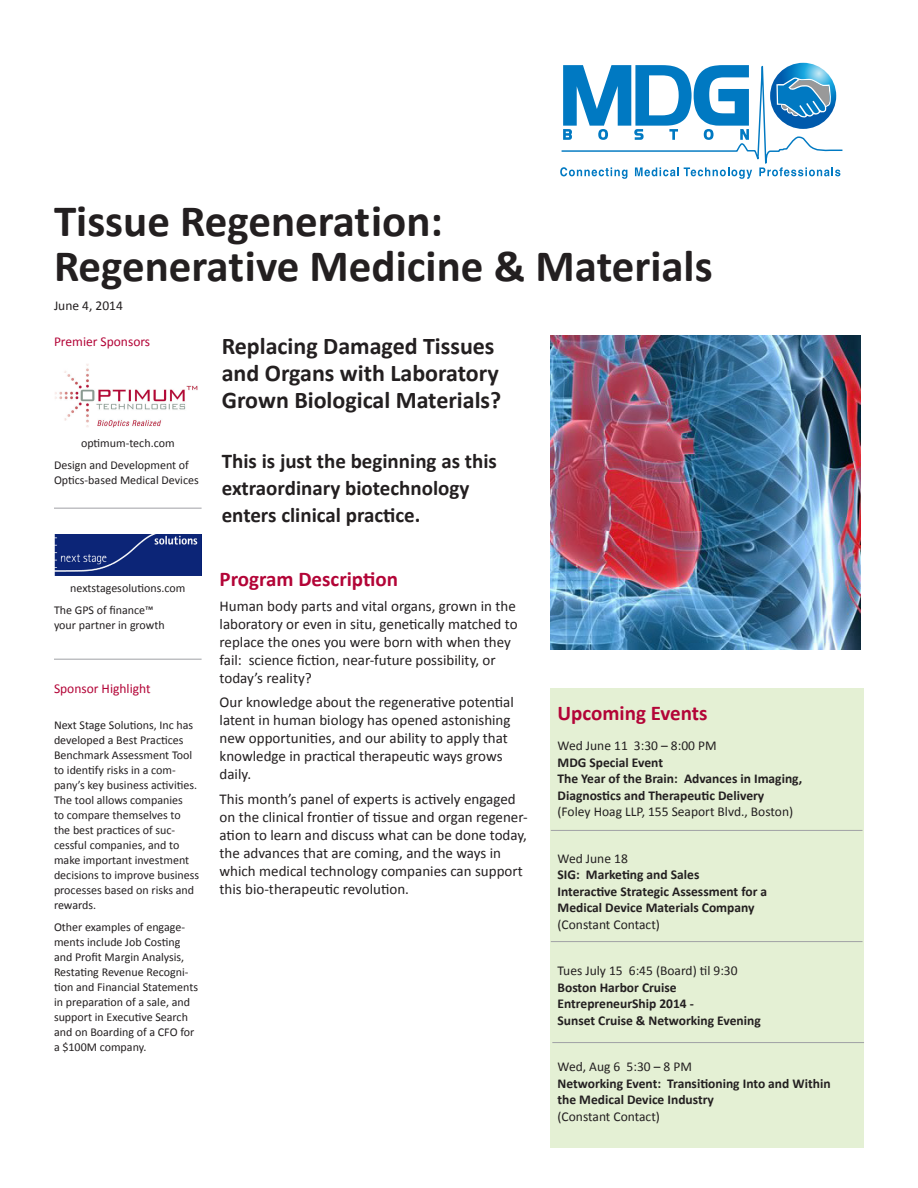
<style>
.page{position:relative;width:918px;height:1188px;background:#fff}
.page>*{position:absolute;margin:0;border:0;box-sizing:border-box;transform-origin:0 0}
.t1{font:700 45px/45px "Calibri";color:#231f20}
.t2{font:700 24px/27px "Calibri";color:#231f20}
.t3{font:700 21px/27px "Calibri";color:#231f20}
.t4{font:700 21px "Calibri";color:#b30437}
.t5{font:15px/18px "Calibri";color:#231f20}
.t6{font:700 13.5px/16.5px "Calibri";color:#231f20}
.t7{font:13.5px "Calibri";color:#231f20}
.t8{font:13.5px "Calibri";color:#b30437}
.t9{font:12px/15px "Calibri";color:#231f20}
</style>
<div class="page">
<svg style="left:560px;top:62px;width:283px;height:117px"></svg>
<img style="left:55px;top:364px;width:143px;height:63px">
<img style="left:54px;top:534px;width:148px;height:42px">
<div style="left:551px;top:689px;width:313px;height:459px;background:#e4f0d4"></div>
<hr style="left:54px;top:508px;width:148px;height:1px;background:#a0a1a5">
<hr style="left:54px;top:659px;width:148px;height:1px;background:#a0a1a5">
<hr style="left:551px;top:830px;width:312px;height:1px;background:#a0a1a5">
<hr style="left:551px;top:941px;width:312px;height:1px;background:#a0a1a5">
<img style="left:551px;top:336px;width:309px;height:314px">
<hr style="left:552px;top:1042px;width:312px;height:1px;background:#a0a1a5">
<h1 class="t1" style="left:54px;top:196px;width:660px">Tissue Regeneration:<br>Regenerative Medicine &amp; Materials</h1>
<p class="t7" style="left:54px;top:297px;width:70px">June 4, 2014</p>
<p class="t8" style="left:54px;top:333px;width:98px">Premier Sponsors</p>
<p class="t9" style="left:54px;top:432px;width:136px;line-height:21.8px;text-indent:27px">optimum-tech.com<br>Design and Development of</p>
<p class="t9" style="left:54px;top:472px;width:146px">Optics-based Medical Devices</p>
<p class="t9" style="left:54px;top:577px;width:133px;line-height:21.8px;text-indent:16px">nextstagesolutions.com<br>The GPS of finance™</p>
<p class="t9" style="left:54px;top:618px;width:112px">your partner in growth</p>
<p class="t8" style="left:54px;top:680px;width:98px">Sponsor Highlight</p>
<p class="t9" style="left:54px;top:718px;width:147px">Next Stage Solutions, Inc has developed a Best Practices<br>Benchmark Assessment Tool to identify risks in a com&shy;pany’s key business activities.<br>The tool allows companies<br>to compare themselves to the best practices of suc&shy;cessful companies, and to make important investment decisions to improve business processes based on risks and rewards.</p>
<p class="t9" style="left:54px;top:920px;width:146px">Other examples of engage&shy;ments include Job Costing and Profit Margin Analysis,<br>Restating Revenue Recogni&shy;tion and Financial Statements in preparation of a sale, and support in Executive Search and on Boarding of a CFO for a $100M company.</p>
<h2 class="t2" style="left:222px;top:331px;width:281px">Replacing Damaged Tissues and Organs with Laboratory<br>Grown Biological Materials?</h2>
<h3 class="t3" style="left:222px;top:446px;width:277px">This is just the beginning as this extraordinary biotechnology enters clinical practice.</h3>
<h3 class="t4" style="left:220px;top:566px;width:180px">Program Description</h3>
<p class="t5" style="left:220px;top:597px;width:300px">Human body parts and vital organs, grown in the laboratory or even in situ, genetically matched to replace the ones you were born with when they fail: science fiction, near-future possibility, or today’s reality?</p>
<p class="t5" style="left:220px;top:694px;width:296px">Our knowledge about the regenerative potential latent in human biology has opened astonishing new opportunities, and our ability to apply that knowledge in practical therapeutic ways grows daily.</p>
<p class="t5" style="left:220px;top:790px;width:310px">This month’s panel of experts is actively engaged on the clinical frontier of tissue and organ regener&shy;ation to learn and discuss what can be done today, the advances that are coming, and the ways in which medical technology companies can support this bio-therapeutic revolution.</p>
<h3 class="t4" style="left:558px;top:700px;width:151px">Upcoming Events</h3>
<p class="t7" style="left:558px;top:737px;width:161px">Wed June 11 3:30 – 8:00 PM</p>
<p class="t6" style="left:558px;top:753px;width:246px">MDG Special Event<br>The Year of the Brain: Advances in Imaging,<br>Diagnostics and Therapeutic Delivery</p>
<p class="t7" style="left:558px;top:803px;width:237px">(Foley Hoag LLP, 155 Seaport Blvd., Boston)</p>
<p class="t7" style="left:558px;top:849px;width:72px">Wed June 18</p>
<p class="t6" style="left:558px;top:866px;width:211px">SIG: Marketing and Sales<br>Interactive Strategic Assessment for a<br>Medical Device Materials Company</p>
<p class="t7" style="left:558px;top:915px;width:104px">(Constant Contact)</p>
<p class="t7" style="left:558px;top:962px;width:182px">Tues July 15 6:45 (Board) til 9:30</p>
<p class="t6" style="left:558px;top:978px;width:205px">Boston Harbor Cruise<br>EntrepreneurShip 2014 -<br>Sunset Cruise &amp; Networking Evening</p>
<p class="t7" style="left:558px;top:1058px;width:136px">Wed, Aug 6 5:30 – 8 PM</p>
<p class="t6" style="left:558px;top:1074px;width:275px">Networking Event: Transitioning Into and Within the Medical Device Industry</p>
<p class="t7" style="left:558px;top:1107px;width:104px">(Constant Contact)</p>
</div>
